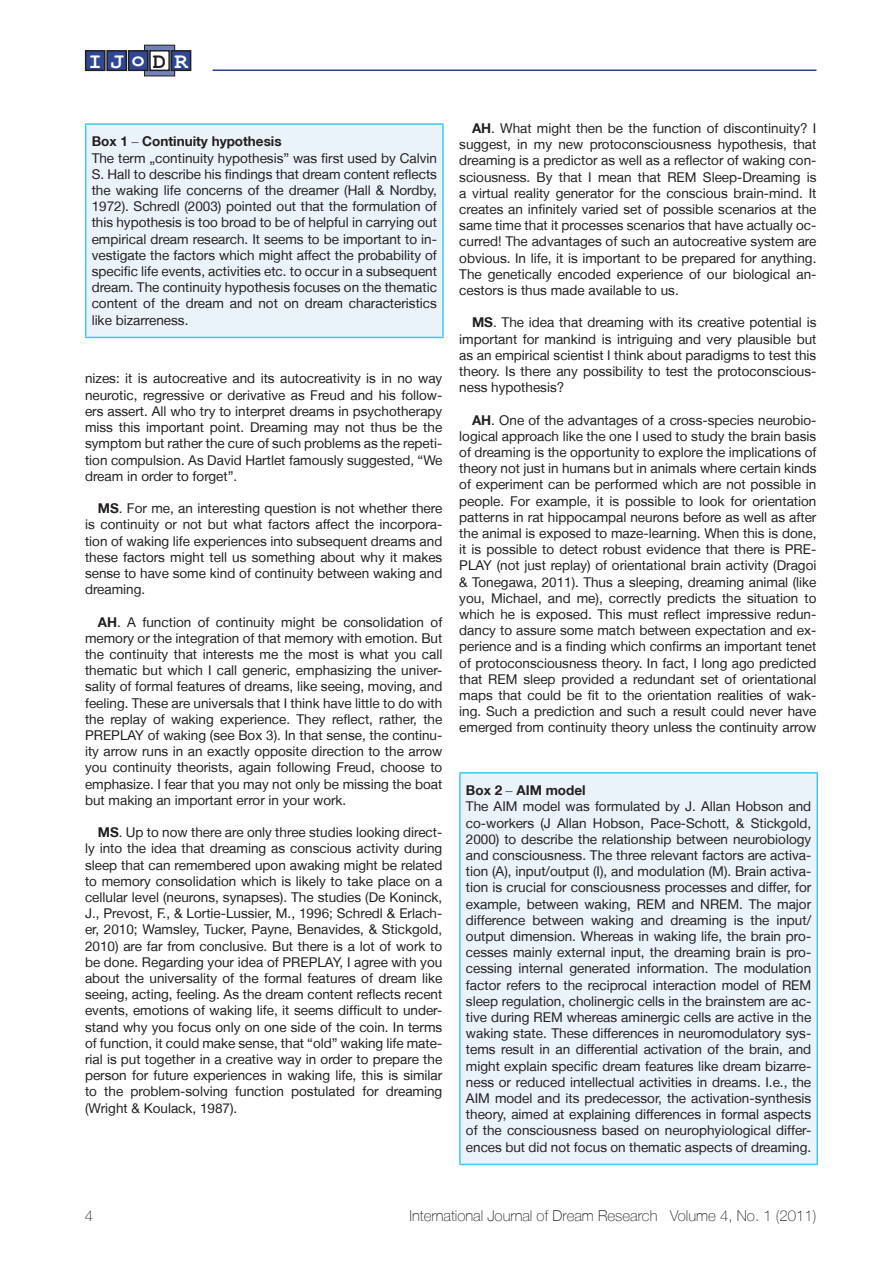
<style>
.page{position:relative;width:893px;height:1263px;background:#fff}
.page>*{position:absolute;margin:0;border:0;box-sizing:border-box;transform-origin:0 0}
.t1{font:700 22.2px "Courier New";color:#fff}
.Fußzeile_links{font:100 15px "Helvetica Neue LT";color:#231f20}
.Fußzeile_rechts{font:100 15px "Helvetica Neue LT";color:#231f20}
.Standard_mit_Einzug{font:13.5px/16.2px "Helvetica Neue LT";color:#231f20;text-align:justify}
.Standard_ohne_Einzug{font:13.5px/16.2px "Helvetica Neue LT";color:#231f20;text-align:justify}
.Tabellenschrift_Kopf{font:700 13.5px "Helvetica Neue LT";color:#231f20}
.s1{color:#231f20}
.s2{font-family:"Times New Roman";font-weight:400}
.s3{font-weight:700}
</style>
<div class="page">
<hr style="left:213px;top:70px;width:603px;height:1px;background:#253f8e">
<svg style="left:146px;top:47px;width:27px;height:27px"></svg>
<div style="left:144px;top:45px;width:31px;height:31px;border:1px solid #231f20"></div>
<div style="left:150px;top:51px;width:19px;height:19px;background:#fff"></div>
<div style="left:149px;top:50px;width:21px;height:21px;border:1px solid #231f20"></div>
<div style="left:86px;top:51px;width:19px;height:19px;background:#2f4895"></div>
<div style="left:85px;top:50px;width:21px;height:21px;border:1px solid #231f20"></div>
<div style="left:107px;top:51px;width:19px;height:19px;background:#2f4895"></div>
<div style="left:106px;top:50px;width:21px;height:21px;border:1px solid #231f20"></div>
<div style="left:129px;top:51px;width:19px;height:19px;background:#2f4895"></div>
<div style="left:128px;top:50px;width:20px;height:21px;border:1px solid #231f20"></div>
<div style="left:171px;top:51px;width:20px;height:19px;background:#2f4895"></div>
<div style="left:171px;top:50px;width:20px;height:21px;border:1px solid #231f20"></div>
<div style="left:460px;top:773px;width:357px;height:391px;background:#ebf3fa"></div>
<hr style="left:459px;top:772px;width:359px;height:1px;background:#40c7f4">
<hr style="left:459px;top:773px;width:2px;height:391px;background:#40c7f4">
<hr style="left:816px;top:773px;width:2px;height:391px;background:#40c7f4">
<hr style="left:459px;top:1164px;width:359px;height:1px;background:#40c7f4">
<div style="left:86px;top:124px;width:357px;height:213px;background:#ebf3fa"></div>
<hr style="left:85px;top:123px;width:359px;height:2px;background:#40c7f4">
<hr style="left:85px;top:125px;width:1px;height:212px;background:#40c7f4">
<hr style="left:442px;top:125px;width:2px;height:212px;background:#40c7f4">
<hr style="left:85px;top:337px;width:359px;height:1px;background:#40c7f4">
<p class="t1" style="left:89px;top:47px;width:101px">I J o <span class="s1">D</span> R</p>
<p class="Tabellenschrift_Kopf" style="left:92px;top:133px;width:192px">Box 1 <span class="s2">–</span> Continuity hypothesis</p>
<p class="Standard_ohne_Einzug" style="left:92px;top:150px;width:347px">The term „continuity hypothesis” was first used by Calvin S. Hall to describe his findings that dream content reflects the waking life concerns of the dreamer (Hall &amp; Nordby, 1972). Schredl (2003) pointed out that the formulation of this hypothesis is too broad to be of helpful in carrying out empirical dream research. It seems to be important to in&shy;vestigate the factors which might affect the probability of specific life events, activities etc. to occur in a subsequent dream. The continuity hypothesis focuses on the thematic content of the dream and not on dream characteristics like bizarreness.</p>
<p class="Standard_mit_Einzug" style="left:85px;top:370px;width:359px">nizes: it is autocreative and its autocreativity is in no way neurotic, regressive or derivative as Freud and his follow&shy;ers assert. All who try to interpret dreams in psychotherapy miss this important point. Dreaming may not thus be the symptom but rather the cure of such problems as the repeti&shy;tion compulsion. As David Hartlet famously suggested, “We dream in order to forget”.</p>
<p class="Standard_mit_Einzug" style="left:85px;top:500px;width:359px;text-indent:13px"><span class="s3">MS</span>. For me, an interesting question is not whether there is continuity or not but what factors affect the incorpora&shy;tion of waking life experiences into subsequent dreams and these factors might tell us something about why it makes sense to have some kind of continuity between waking and dreaming.</p>
<p class="Standard_mit_Einzug" style="left:85px;top:613px;width:359px;text-indent:13px"><span class="s3">AH</span>. A function of continuity might be consolidation of memory or the integration of that memory with emotion. But the continuity that interests me the most is what you call thematic but which I call generic, emphasizing the univer&shy;sality of formal features of dreams, like seeing, moving, and feeling. These are universals that I think have little to do with the replay of waking experience. They reflect, rather, the PREPLAY of waking (see Box 3). In that sense, the continu&shy;ity arrow runs in an exactly opposite direction to the arrow you continuity theorists, again following Freud, choose to emphasize. I fear that you may not only be missing the boat but making an important error in your work.</p>
<p class="Standard_mit_Einzug" style="left:85px;top:824px;width:359px;text-indent:13px"><span class="s3">MS</span>. Up to now there are only three studies looking direct&shy;ly into the idea that dreaming as conscious activity during sleep that can remembered upon awaking might be related to memory consolidation which is likely to take place on a cellular level (neurons, synapses). The studies (De Koninck, J., Prevost, F., &amp; Lortie-Lussier, M., 1996; Schredl &amp; Erlach&shy;er, 2010; Wamsley, Tucker, Payne, Benavides, &amp; Stickgold, 2010) are far from conclusive. But there is a lot of work to be done. Regarding your idea of PREPLAY, I agree with you about the universality of the formal features of dream like seeing, acting, feeling. As the dream content reflects recent events, emotions of waking life, it seems difficult to under&shy;stand why you focus only on one side of the coin. In terms of function, it could make sense, that “old” waking life mate&shy;rial is put together in a creative way in order to prepare the person for future experiences in waking life, this is similar to the problem-solving function postulated for dreaming (Wright &amp; Koulack, 1987).</p>
<p class="Standard_mit_Einzug" style="left:459px;top:120px;width:359px;text-indent:13px"><span class="s3">AH</span>. What might then be the function of discontinuity? I suggest, in my new protoconsciousness hypothesis, that dreaming is a predictor as well as a reflector of waking con&shy;sciousness. By that I mean that REM Sleep-Dreaming is a virtual reality generator for the conscious brain-mind. It creates an infinitely varied set of possible scenarios at the same time that it processes scenarios that have actually oc&shy;curred! The advantages of such an autocreative system are obvious. In life, it is important to be prepared for anything.<br>The genetically encoded experience of our biological an&shy;cestors is thus made available to us.</p>
<p class="Standard_mit_Einzug" style="left:459px;top:314px;width:359px;text-indent:13px"><span class="s3">MS</span>. The idea that dreaming with its creative potential is important for mankind is intriguing and very plausible but as an empirical scientist I think about paradigms to test this theory. Is there any possibility to test the protoconscious&shy;ness hypothesis?</p>
<p class="Standard_mit_Einzug" style="left:459px;top:411px;width:359px;text-indent:13px"><span class="s3">AH</span>. One of the advantages of a cross-species neurobio&shy;logical approach like the one I used to study the brain basis of dreaming is the opportunity to explore the implications of theory not just in humans but in animals where certain kinds of experiment can be performed which are not possible in people. For example, it is possible to look for orientation patterns in rat hippocampal neurons before as well as after the animal is exposed to maze-learning. When this is done, it is possible to detect robust evidence that there is PRE-PLAY (not just replay) of orientational brain activity (Dragoi &amp; Tonegawa, 2011). Thus a sleeping, dreaming animal (like you, Michael, and me), correctly predicts the situation to which he is exposed. This must reflect impressive redun&shy;dancy to assure some match between expectation and ex&shy;perience and is a finding which confirms an important tenet of protoconsciousness theory. In fact, I long ago predicted that REM sleep provided a redundant set of orientational maps that could be fit to the orientation realities of wak&shy;ing. Such a prediction and such a result could never have emerged from continuity theory unless the continuity arrow</p>
<p class="Tabellenschrift_Kopf" style="left:466px;top:782px;width:121px">Box 2 <span class="s2">–</span> AIM model</p>
<p class="Standard_ohne_Einzug" style="left:466px;top:798px;width:347px">The AIM model was formulated by J. Allan Hobson and co-workers (J Allan Hobson, Pace-Schott, &amp; Stickgold, 2000) to describe the relationship between neurobiology and consciousness. The three relevant factors are activa&shy;tion (A), input/output (I), and modulation (M). Brain activa&shy;tion is crucial for consciousness processes and differ, for example, between waking, REM and NREM. The major difference between waking and dreaming is the input/ output dimension. Whereas in waking life, the brain pro&shy;cesses mainly external input, the dreaming brain is pro&shy;cessing internal generated information. The modulation factor refers to the reciprocal interaction model of REM sleep regulation, cholinergic cells in the brainstem are ac&shy;tive during REM whereas aminergic cells are active in the waking state. These differences in neuromodulatory sys&shy;tems result in an differential activation of the brain, and might explain specific dream features like dream bizarre&shy;ness or reduced intellectual activities in dreams. I.e., the AIM model and its predecessor, the activation-synthesis theory, aimed at explaining differences in formal aspects of the consciousness based on neurophyiological differ&shy;ences but did not focus on thematic aspects of dreaming.</p>
<p class="Fußzeile_rechts" style="left:85px;top:1207px;width:10px">4</p>
<p class="Fußzeile_links" style="left:410px;top:1207px;width:408px">International Journal of Dream Research Volume 4, No. 1 (2011)</p>
</div>
